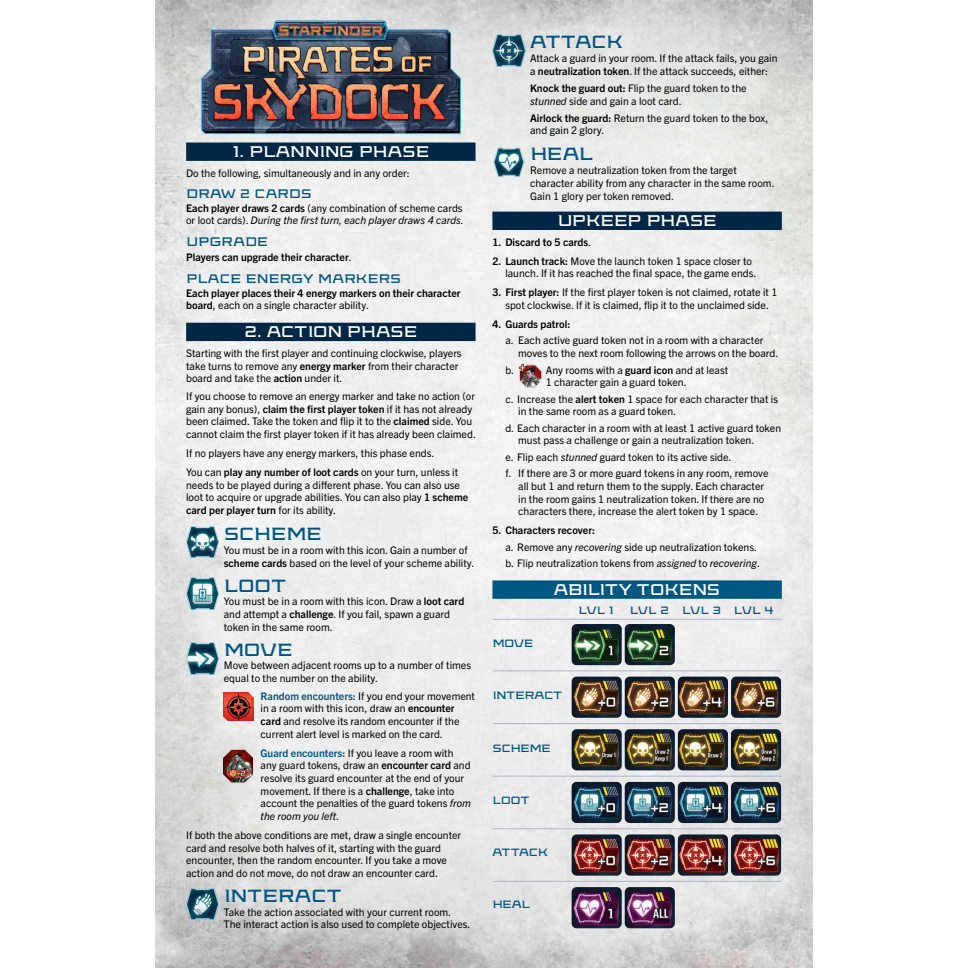
<style>
.page{position:relative;width:968px;height:968px;background:#fff}
.page>*{position:absolute;margin:0;border:0;box-sizing:border-box;transform-origin:0 0}
.t1{font:17.5px "Axion SSF";letter-spacing:-.02em;color:#005782}
.t2{font:15.4px "Axion SSF";letter-spacing:-.025em;color:#fff}
.t3{font:12.25px "Axion SSF";letter-spacing:-.005em;color:#005782}
.t4{font:10.5px/12.6px "Trade Gothic Next LT Pro";color:#000}
.t5{font:700 10.5px/12.6px "Trade Gothic Next LT Pro";color:#000}
.t6{font:10.5px "Axion SSF";letter-spacing:-.03em;color:#005782}
.t7{font:10.5px "Axion SSF";letter-spacing:.005em;color:#005782}
.s1{font-weight:700}
.s2{font-style:italic}
.s3{font-weight:400}
.s4{font-weight:700;color:#005782}
</style>
<div class="page">
<img style="left:155px;top:0;width:657px;height:967px">
<div style="left:186px;top:142px;width:289px;height:19px;background:#002745"></div>
<div style="left:186px;top:322px;width:289px;height:19px;background:#002745"></div>
<img style="left:186px;top:526px;width:33px;height:31px">
<img style="left:186px;top:577px;width:33px;height:32px">
<img style="left:186px;top:642px;width:33px;height:32px">
<img style="left:224px;top:692px;width:29px;height:28px">
<img style="left:223px;top:749px;width:29px;height:33px">
<img style="left:186px;top:887px;width:33px;height:32px">
<div style="left:492px;top:211px;width:289px;height:19px;background:#002745"></div>
<div style="left:492px;top:580px;width:289px;height:18px;background:#005782"></div>
<img style="left:492px;top:146px;width:33px;height:32px">
<img style="left:518px;top:363px;width:24px;height:24px">
<img style="left:571px;top:624px;width:50px;height:41px">
<img style="left:624px;top:624px;width:50px;height:41px">
<img style="left:571px;top:886px;width:50px;height:42px">
<img style="left:624px;top:886px;width:50px;height:42px">
<img style="left:571px;top:676px;width:50px;height:41px">
<img style="left:624px;top:676px;width:50px;height:41px">
<img style="left:677px;top:676px;width:50px;height:41px">
<img style="left:730px;top:676px;width:51px;height:41px">
<img style="left:571px;top:729px;width:50px;height:41px">
<img style="left:624px;top:729px;width:50px;height:41px">
<img style="left:677px;top:729px;width:50px;height:41px">
<img style="left:730px;top:729px;width:51px;height:41px">
<img style="left:571px;top:781px;width:50px;height:41px">
<img style="left:624px;top:781px;width:50px;height:41px">
<img style="left:677px;top:781px;width:50px;height:41px">
<img style="left:730px;top:781px;width:51px;height:41px">
<img style="left:571px;top:834px;width:50px;height:41px">
<img style="left:624px;top:834px;width:50px;height:41px">
<img style="left:677px;top:834px;width:50px;height:41px">
<img style="left:730px;top:834px;width:51px;height:41px">
<hr style="left:492px;top:670px;width:289px;height:1px;background:#abb6cb">
<hr style="left:492px;top:619px;width:289px;height:1px;background:#abb6cb">
<hr style="left:492px;top:723px;width:289px;height:1px;background:#abb6cb">
<hr style="left:492px;top:775px;width:289px;height:1px;background:#abb6cb">
<hr style="left:492px;top:828px;width:289px;height:1px;background:#abb6cb">
<hr style="left:492px;top:880px;width:289px;height:1px;background:#abb6cb">
<img style="left:492px;top:35px;width:33px;height:31px">
<h2 class="t2" style="left:232px;top:142px;width:198px">1. PLANNING PHASE</h2>
<p class="t4" style="left:186px;top:166px;width:225px">Do the following, simultaneously and in any order:</p>
<p class="t3" style="left:186px;top:186px;width:127px">DRAW 2 CARDS</p>
<p class="t4" style="left:186px;top:201px;width:279px"><span class="s1">Each player draws 2 cards</span> (any combination of scheme cards or loot cards). <span class="s2">During the first turn, each player draws 4 cards.</span></p>
<p class="t3" style="left:186px;top:235px;width:83px">UPGRADE</p>
<p class="t5" style="left:186px;top:250px;width:167px">Players can upgrade their character<span class="s3">.</span></p>
<p class="t3" style="left:186px;top:271px;width:217px">PLACE ENERGY MARKERS</p>
<p class="t5" style="left:186px;top:286px;width:276px">Each player places their 4 energy markers on their character board<span class="s3">, each on a single character ability.</span></p>
<h2 class="t2" style="left:244px;top:322px;width:174px">2. ACTION PHASE</h2>
<p class="t4" style="left:186px;top:346px;width:277px">Starting with the first player and continuing clockwise, players take turns to remove any <span class="s1">energy marker</span> from their character board and take the <span class="s1">action</span> under it.</p>
<p class="t4" style="left:186px;top:389px;width:291px">If you choose to remove an energy marker and take no action (or gain any bonus), <span class="s1">claim the first player token</span> if it has not already been claimed. Take the token and flip it to the <span class="s1">claimed</span> side. You cannot claim the first player token if it has already been claimed.</p>
<p class="t4" style="left:186px;top:443px;width:273px;line-height:18.9px">If no players have any energy markers, this phase ends.<br>You can <span class="s1">play any number of loot cards</span> on your turn, unless it</p>
<p class="t4" style="left:186px;top:477px;width:283px">needs to be played during a different phase. You can also use loot to acquire or upgrade abilities. You can also play <span class="s1">1 scheme card per player turn</span> for its ability.</p>
<h1 class="t1" style="left:224px;top:524px;width:99px">SCHEME</h1>
<p class="t4" style="left:224px;top:543px;width:252px">You must be in a room with this icon. Gain a number of <span class="s1">scheme cards</span> based on the level of your scheme ability.</p>
<h1 class="t1" style="left:224px;top:575px;width:64px">LOOT</h1>
<p class="t4" style="left:224px;top:594px;width:242px">You must be in a room with this icon. Draw a <span class="s1">loot card </span>and attempt a <span class="s1">challenge</span>. If you fail, spawn a guard token in the same room.</p>
<h1 class="t1" style="left:224px;top:639px;width:70px">MOVE</h1>
<p class="t4" style="left:224px;top:658px;width:249px">Move between adjacent rooms up to a number of times equal to the number on the ability.</p>
<p class="t4" style="left:260px;top:688px;width:216px"><span class="s4">Random encounters:</span> If you end your movement in a room with this icon, draw an <span class="s1">encounter card</span> and resolve its random encounter if the current alert level is marked on the card.</p>
<p class="t4" style="left:260px;top:745px;width:212px"><span class="s4">Guard encounters:</span> If you leave a room with any guard tokens, draw an <span class="s1">encounter card</span> and resolve its guard encounter at the end of your movement. If there is a <span class="s1">challenge</span>, take into account the penalties of the guard tokens <span class="s2">from the room you left</span>.</p>
<p class="t4" style="left:186px;top:828px;width:276px">If both the above conditions are met, draw a single encounter card and resolve both halves of it, starting with the guard encounter, then the random encounter. If you take a move action and do not move, do not draw an encounter card.</p>
<h1 class="t1" style="left:224px;top:885px;width:119px">INTERACT</h1>
<p class="t4" style="left:224px;top:904px;width:248px">Take the action associated with your current room.<br>The interact action is also used to complete objectives.</p>
<h1 class="t1" style="left:530px;top:32px;width:94px">ATTACK</h1>
<p class="t4" style="left:530px;top:51px;width:249px">Attack a guard in your room. If the attack fails, you gain a <span class="s1">neutralization token</span>. If the attack succeeds, either:</p>
<p class="t4" style="left:530px;top:82px;width:218px"><span class="s1">Knock the guard out:</span> Flip the guard token to the <span class="s2">stunned</span> side and gain a loot card.</p>
<p class="t4" style="left:530px;top:111px;width:240px"><span class="s1">Airlock the guard:</span> Return the guard token to the box, and gain 2 glory.</p>
<h1 class="t1" style="left:530px;top:144px;width:64px">HEAL</h1>
<p class="t4" style="left:530px;top:163px;width:246px">Remove a neutralization token from the target character ability from any character in the same room.<br>Gain 1 glory per token removed.</p>
<h2 class="t2" style="left:557px;top:211px;width:161px">UPKEEP PHASE</h2>
<p class="t5" style="left:492px;top:235px;width:100px">1. Discard to 5 cards<span class="s3">.</span></p>
<p class="t4" style="left:505px;top:254px;width:252px;text-indent:-13px"><span class="s1">2. Launch track:</span> Move the launch token 1 space closer to launch. If it has reached the final space, the game ends.</p>
<p class="t4" style="left:492px;top:285px;width:286px;text-align:center"><span class="s1">3. First player:</span> If the first player token is not claimed, rotate it 1 spot clockwise. If it is claimed, flip it to the unclaimed side.</p>
<p class="t5" style="left:492px;top:317px;width:79px">4. Guards patrol:</p>
<p class="t4" style="left:518px;top:333px;width:261px;text-indent:-13px">a. Each active guard token not in a room with a character moves to the next room following the arrows on the board.</p>
<p class="t4" style="left:505px;top:362px;width:10px">b.</p>
<p class="t4" style="left:545px;top:362px;width:184px">Any rooms with a <span class="s1">guard icon</span> and at least<br>1 character gain a guard token.</p>
<p class="t4" style="left:518px;top:392px;width:261px;text-indent:-13px">c. Increase the <span class="s1">alert token</span> 1 space for each character that is in the same room as a guard token.</p>
<p class="t4" style="left:518px;top:421px;width:264px;text-indent:-13px">d. Each character in a room with at least 1 active guard token must pass a challenge or gain a neutralization token.</p>
<p class="t4" style="left:505px;top:448px;width:264px;line-height:16.4px">e. Flip each <span class="s2">stunned</span> guard token to its active side.<br>f. If there are 3 or more guard tokens in any room, remove</p>
<p class="t4" style="left:518px;top:479px;width:247px;text-align:justify">all but 1 and return them to the supply. Each character in the room gains 1 neutralization token. If there are no characters there, increase the alert token by 1 space.</p>
<p class="t4" style="left:505px;top:521px;width:256px;line-height:16.4px;text-indent:-13px"><span class="s1">5. Characters recover:<br></span>a. Remove any <span class="s2">recovering</span> side up neutralization tokens. b. Flip neutralization tokens from <span class="s2">assigned</span> to <span class="s2">recovering</span>.</p>
<h2 class="t2" style="left:553px;top:580px;width:168px">ABILITY TOKENS</h2>
<p class="t6" style="left:578px;top:604px;width:37px">LVL 1</p>
<p class="t7" style="left:629px;top:604px;width:146px">LVL 2 LVL 3 LVL 4</p>
<p class="t6" style="left:492px;top:637px;width:43px">MOVE</p>
<p class="t6" style="left:492px;top:689px;width:71px">INTERACT</p>
<p class="t6" style="left:492px;top:741px;width:60px">SCHEME</p>
<p class="t6" style="left:492px;top:794px;width:39px">LOOT</p>
<p class="t6" style="left:492px;top:846px;width:57px">ATTACK</p>
<p class="t6" style="left:492px;top:898px;width:39px">HEAL</p>
</div>
